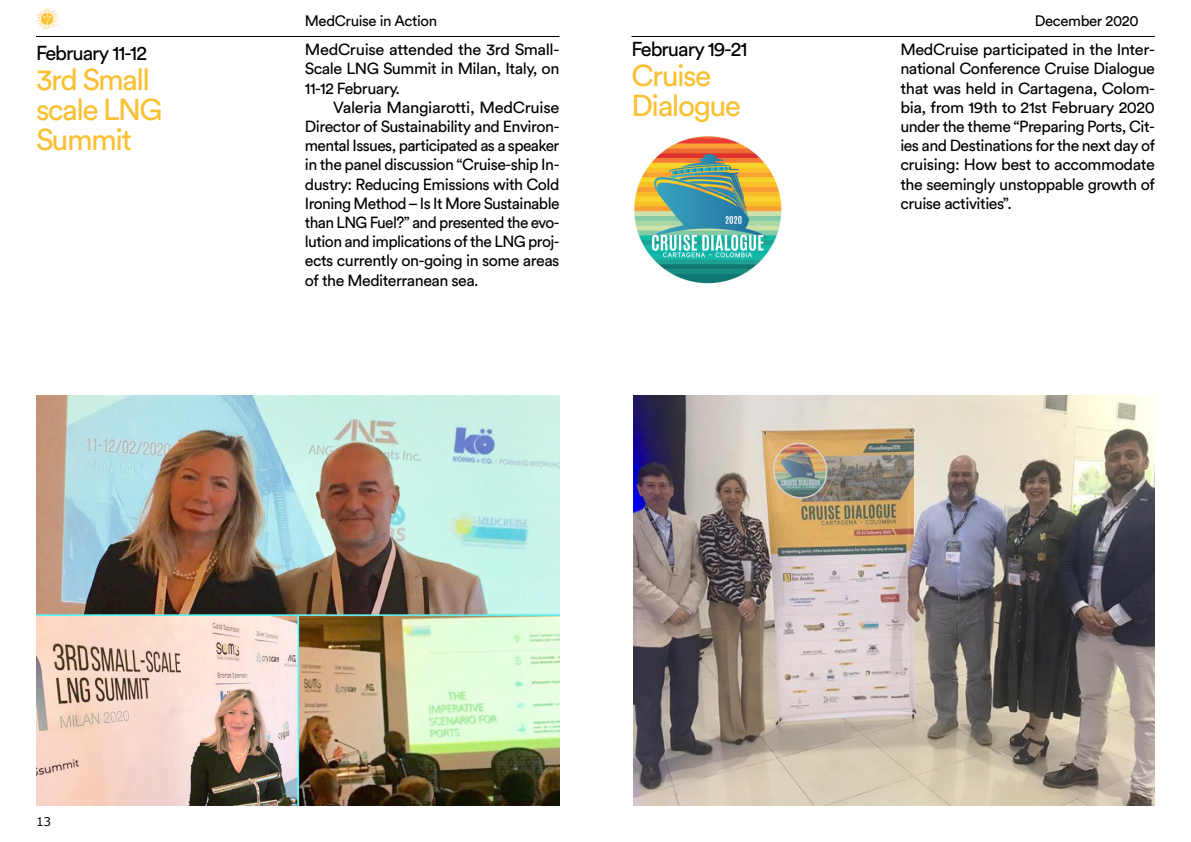
<style>
.page{position:relative;width:1191px;height:842px;background:#fff}
.page>*{position:absolute;margin:0;border:0;box-sizing:border-box;transform-origin:0 0}
.numbers-Grey-MIDI{font:30px "Circular Std";letter-spacing:-.05em;color:#fac033}
.Small-Title{font:20px "Circular Std";letter-spacing:-.05em;color:#000}
.BODY{font:16px/19.2px "Circular Std";letter-spacing:-.03em;color:#000;text-align:justify}
.t1{font:15px "Circular Std";letter-spacing:-.025em;color:#000}
.t2{font:12px "Verdana";color:#000}
</style>
<div class="page">
<hr style="left:36px;top:36px;width:523px;height:1px;background:#000">
<hr style="left:631px;top:36px;width:524px;height:1px;background:#000">
<img style="left:634px;top:136px;width:148px;height:148px">
<img style="left:634px;top:395px;width:521px;height:411px">
<img style="left:36px;top:395px;width:523px;height:411px">
<svg style="left:36px;top:8px;width:23px;height:22px"></svg>
<p class="Small-Title" style="left:36px;top:40px;width:113px">February 11-12</p>
<p class="numbers-Grey-MIDI" style="left:36px;top:61px;width:116px">3rd Small</p>
<p class="numbers-Grey-MIDI" style="left:36px;top:91px;width:128px">scale LNG</p>
<p class="numbers-Grey-MIDI" style="left:36px;top:121px;width:98px">Summit</p>
<p class="t1" style="left:305px;top:12px;width:134px">MedCruise in Action</p>
<p class="t1" style="left:1034px;top:12px;width:105px">December 2020</p>
<p class="BODY" style="left:305px;top:40px;width:256px">MedCruise attended the 3rd Small-Scale LNG Summit in Milan, Italy, on 11-12 February.</p>
<p class="BODY" style="left:305px;top:97px;width:256px;text-indent:28px">Valeria Mangiarotti, MedCruise Director of Sustainability and Environ&shy;mental Issues, participated as a speaker in the panel discussion “Cruise-ship In&shy;dustry: Reducing Emissions with Cold Ironing Method – Is It More Sustainable than LNG Fuel?” and presented the evo&shy;lution and implications of the LNG proj&shy;ects currently on-going in some areas of the Mediterranean sea.</p>
<p class="Small-Title" style="left:631px;top:37px;width:118px">February 19-21</p>
<p class="numbers-Grey-MIDI" style="left:631px;top:57px;width:81px">Cruise</p>
<p class="numbers-Grey-MIDI" style="left:631px;top:87px;width:111px">Dialogue</p>
<p class="BODY" style="left:900px;top:40px;width:256px">MedCruise participated in the Inter&shy;national Conference Cruise Dialogue that was held in Cartagena, Colom&shy;bia, from 19th to 21st February 2020 under the theme “Preparing Ports, Cit&shy;ies and Destinations for the next day of cruising: How best to accommodate the seemingly unstoppable growth of cruise activities”.</p>
<p class="t2" style="left:36px;top:814px;width:17px">13</p>
</div>
